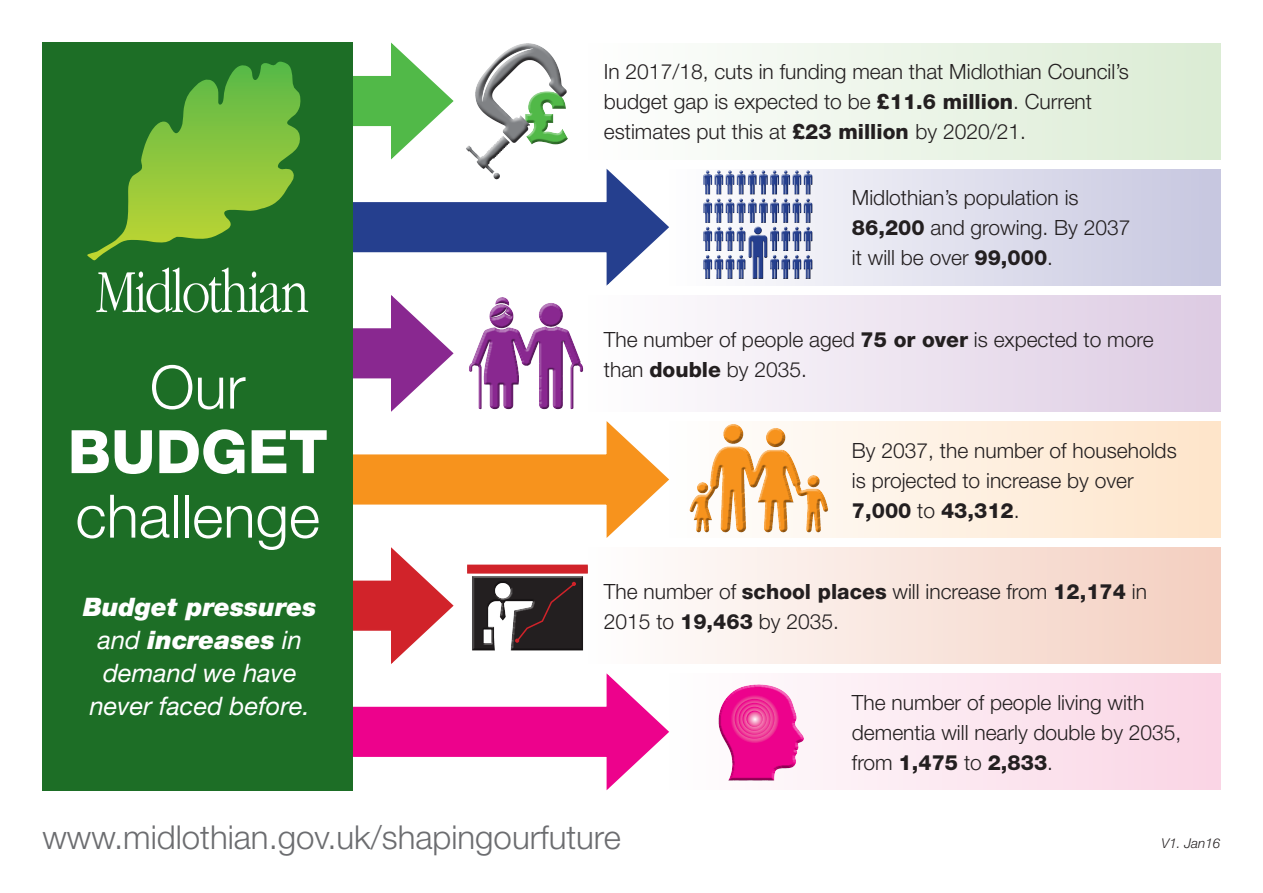
<style>
.page{position:relative;width:1263px;height:893px;background:#fff}
.page>*{position:absolute;margin:0;border:0;box-sizing:border-box;transform-origin:0 0}
.t1{font:900 70.95px "Helvetica Neue";color:#51b948}
.t2{font:300 60px/64.5px "Helvetica Neue";color:#fff;text-align:center}
.t3{font:300 33px "Helvetica Neue";color:#6c6d70}
.t4{font:italic 25.5px/33px "Helvetica Neue";color:#fff;text-align:center}
.t5{font:300 21px/30px "Helvetica Neue";color:#231f20}
.t6{font:italic 300 13.5px "Helvetica Neue";color:#231f20}
.s1{font-weight:800}
.s2{font-weight:900}
</style>
<div class="page">
<div style="left:588px;top:43px;width:632px;height:116px;background:linear-gradient(to right,#fefefe,#dbecd4)"></div>
<div style="left:588px;top:295px;width:632px;height:117px;background:linear-gradient(to right,#fefefe,#ddcbe3)"></div>
<div style="left:588px;top:547px;width:632px;height:117px;background:linear-gradient(to right,#fefefe,#f4cfc0)"></div>
<svg style="left:829px;top:421px;width:391px;height:117px;background:#feeddc"></svg>
<div style="left:669px;top:673px;width:551px;height:117px;background:linear-gradient(to right,#fefefe,#fad5e5)"></div>
<svg style="left:822px;top:169px;width:398px;height:117px;background:#dadaea"></svg>
<svg style="left:54px;top:42px;width:400px;height:118px"></svg>
<svg style="left:353px;top:168px;width:316px;height:118px"></svg>
<svg style="left:353px;top:421px;width:316px;height:117px"></svg>
<svg style="left:353px;top:547px;width:101px;height:117px"></svg>
<svg style="left:353px;top:673px;width:317px;height:118px"></svg>
<div style="left:43px;top:43px;width:310px;height:748px;background:#1d6e26"></div>
<svg style="left:87px;top:61px;width:214px;height:199px"></svg>
<svg style="left:96px;top:267px;width:356px;height:143px"></svg>
<div style="left:686px;top:421px;width:145px;height:112px;background:#fefaf5"></div>
<div style="left:686px;top:426px;width:145px;height:110px;background:#231f20;opacity:.75"></div>
<div style="left:466px;top:300px;width:120px;height:112px;background:#231f20;opacity:.75"></div>
<img style="left:715px;top:676px;width:90px;height:109px">
<div style="left:716px;top:681px;width:91px;height:100px;background:#fff;opacity:.75"></div>
<div style="left:716px;top:696px;width:91px;height:87px;background:#231f20;opacity:.75"></div>
<div style="left:463px;top:41px;width:107px;height:139px;background:#fff;opacity:.75"></div>
<div style="left:463px;top:47px;width:108px;height:136px;background:#231f20;opacity:.75"></div>
<img style="left:588px;top:561px;width:4px;height:93px">
<div style="left:465px;top:564px;width:125px;height:88px;background:#231f20;opacity:.75"></div>
<svg style="left:515px;top:582px;width:61px;height:61px;background:#312728"></svg>
<div style="left:702px;top:171px;width:111px;height:108px;background:#231f20;opacity:.75"></div>
<div style="left:467px;top:565px;width:121px;height:9px;background:#d1232a"></div>
<svg style="left:730px;top:694px;width:49px;height:49px"></svg>
<svg style="left:735px;top:699px;width:39px;height:40px"></svg>
<svg style="left:738px;top:703px;width:32px;height:32px"></svg>
<svg style="left:742px;top:707px;width:25px;height:24px"></svg>
<svg style="left:746px;top:711px;width:17px;height:16px"></svg>
<p class="t2" style="left:68px;top:354px;width:261px">Our<br><span class="s1">BUDGET </span>challenge</p>
<p class="t4" style="left:83px;top:590px;width:235px"><span class="s2">Budget pressures </span>and <span class="s2">increases</span> in demand we have never faced before.</p>
<h1 class="t1" style="left:522px;top:76px;width:49px">£</h1>
<p class="t5" style="left:604px;top:56px;width:527px">In 2017/18, cuts in funding mean that Midlothian Council’s budget gap is expected to be <span class="s1">£11.6 million</span>. Current estimates put this at <span class="s1">£23 million</span> by 2020/21.</p>
<p class="t5" style="left:852px;top:183px;width:280px">Midlothian’s population is<br><span class="s1">86,200</span> and growing. By 2037 it will be over <span class="s1">99,000</span>.</p>
<p class="t5" style="left:604px;top:324px;width:551px">The number of people aged <span class="s1">75 or over</span> is expected to more than <span class="s1">double</span> by 2035.</p>
<p class="t5" style="left:852px;top:435px;width:326px">By 2037, the number of households is projected to increase by over<br><span class="s1">7,000</span> to <span class="s1">43,312</span>.</p>
<p class="t5" style="left:604px;top:576px;width:545px">The number of <span class="s1">school places</span> will increase from <span class="s1">12,174</span> in<br>2015 to <span class="s1">19,463</span> by 2035.</p>
<p class="t5" style="left:852px;top:687px;width:331px">The number of people living with dementia will nearly double by 2035, from <span class="s1">1,475</span> to <span class="s1">2,833</span>.</p>
<p class="t3" style="left:43px;top:817px;width:580px">www.midlothian.gov.uk/shapingourfuture</p>
<p class="t6" style="left:1161px;top:835px;width:61px">V1. Jan16</p>
</div>
